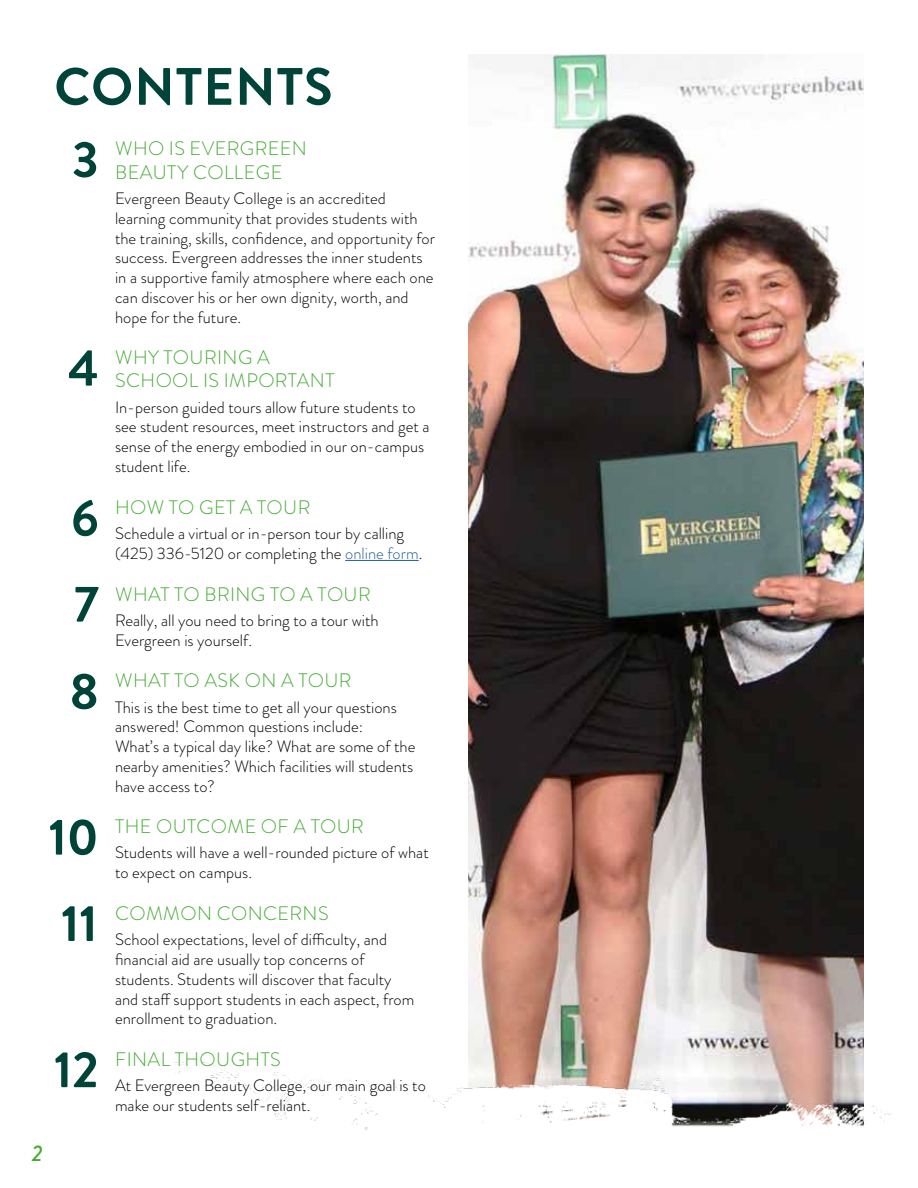
<style>
.page{position:relative;width:918px;height:1188px;background:#fff}
.page>*{position:absolute;margin:0;border:0;box-sizing:border-box;transform-origin:0 0}
.t1{font:700 52.5px "Brandon Grotesque";letter-spacing:.02em;color:#004338}
.t2{font:700 51px/85.9px "Brandon Grotesque";color:#004338}
.t3{font:italic 500 22.5px "Brandon Grotesque";color:#45ac34}
.t4{font:300 19.5px/23.4px "Brandon Grotesque";letter-spacing:.02em;color:#45ac34}
.t5{font:300 16.5px/19.8px "Brandon Grotesque";color:#000}
.s1{color:#275b9b}
</style>
<div class="page">
<img style="left:468px;top:55px;width:395px;height:1004px">
<img style="left:174px;top:1059px;width:718px;height:71px">
<hr style="left:345px;top:560px;width:74px;height:1px;background:#275b9b">
<h1 class="t1" style="left:54px;top:50px;width:280px">CONTENTS</h1>
<h2 class="t2" style="left:72px;top:117px;width:28px">3</h2>
<p class="t4" style="left:115px;top:137px;width:193px">WHO IS EVERGREEN<br>BEAUTY COLLEGE</p>
<p class="t5" style="left:115px;top:189px;width:321px">Evergreen Beauty College is an accredited learning community that provides students with the training, skills, confidence, and opportunity for success. Evergreen addresses the inner students in a supportive family atmosphere where each one can discover his or her own dignity, worth, and hope for the future.</p>
<h2 class="t2" style="left:68px;top:326px;width:32px">4</h2>
<p class="t4" style="left:115px;top:346px;width:221px">WHY TOURING A<br>SCHOOL IS IMPORTANT</p>
<p class="t5" style="left:115px;top:397px;width:316px">In-person guided tours allow future students to see student resources, meet instructors and get a sense of the energy embodied in our on-campus student life.</p>
<h2 class="t2" style="left:71px;top:476px;width:29px">6<br>7</h2>
<p class="t4" style="left:115px;top:495px;width:197px">HOW TO GET A TOUR</p>
<p class="t5" style="left:115px;top:523px;width:309px">Schedule a virtual or in-person tour by calling (425) 336-5120 or completing the <span class="s1">online form</span>.</p>
<p class="t4" style="left:115px;top:582px;width:257px">WHAT TO BRING TO A TOUR</p>
<p class="t5" style="left:115px;top:610px;width:265px">Really, all you need to bring to a tour with<br>Evergreen is yourself.</p>
<h2 class="t2" style="left:70px;top:649px;width:30px">8</h2>
<p class="t4" style="left:115px;top:669px;width:238px">WHAT TO ASK ON A TOUR</p>
<p class="t5" style="left:115px;top:697px;width:302px">This is the best time to get all your questions answered! Common questions include:<br>What’s a typical day like? What are some of the nearby amenities? Which facilities will students have access to?</p>
<h2 class="t2" style="left:49px;top:795px;width:51px">10</h2>
<p class="t4" style="left:115px;top:815px;width:250px">THE OUTCOME OF A TOUR</p>
<p class="t5" style="left:115px;top:843px;width:315px">Students will have a well-rounded picture of what to expect on campus.</p>
<h2 class="t2" style="left:61px;top:881px;width:38px">11</h2>
<p class="t4" style="left:115px;top:902px;width:215px">COMMON CONCERNS</p>
<p class="t5" style="left:115px;top:930px;width:301px">School expectations, level of difficulty, and financial aid are usually top concerns of students. Students will discover that faculty and staff support students in each aspect, from enrollment to graduation.</p>
<h2 class="t2" style="left:54px;top:1027px;width:46px">12</h2>
<p class="t4" style="left:115px;top:1047px;width:167px">FINAL THOUGHTS</p>
<p class="t5" style="left:115px;top:1076px;width:312px">At Evergreen Beauty College, our main goal is to make our students self-reliant.</p>
<h3 class="t3" style="left:32px;top:1138px;width:12px">2</h3>
</div>
